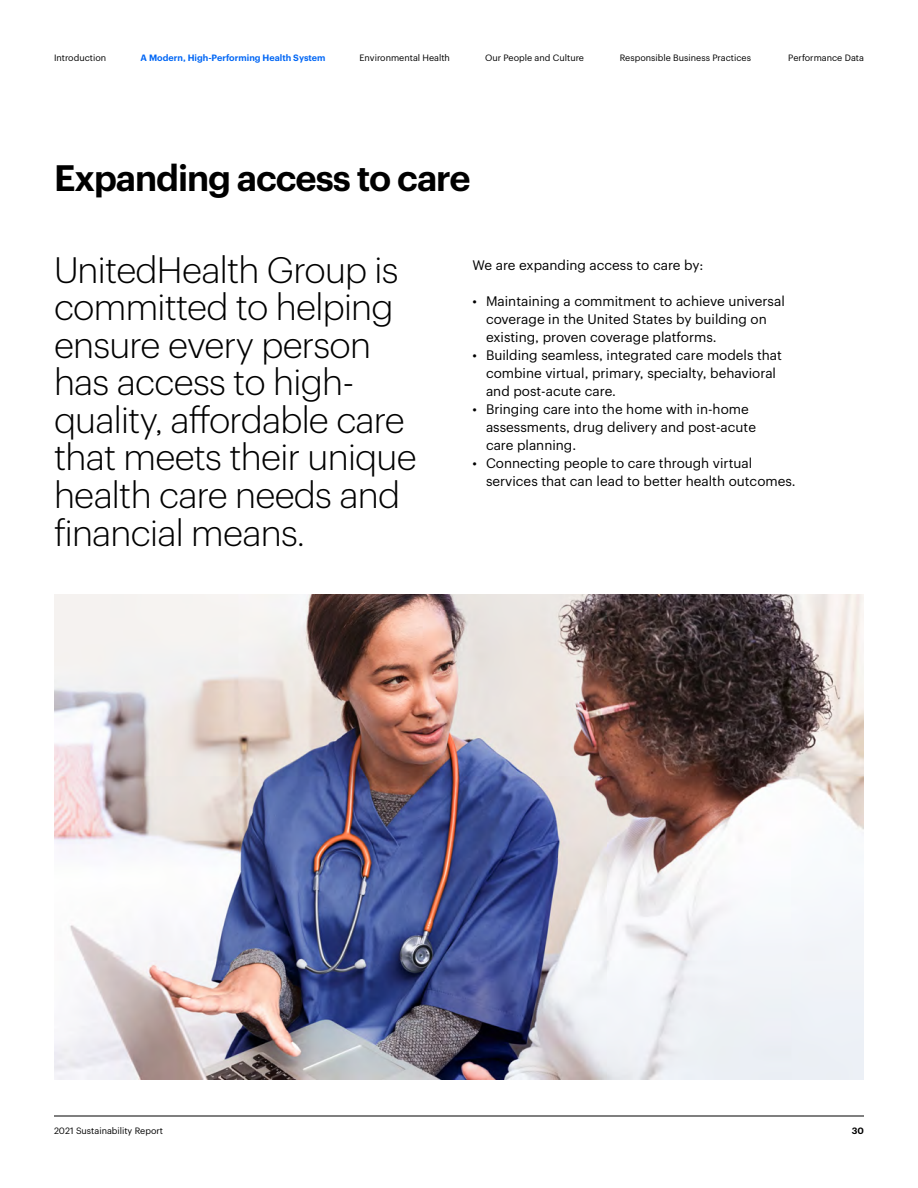
<style>
.page{position:relative;width:918px;height:1188px;background:#fff}
.page>*{position:absolute;margin:0;border:0;box-sizing:border-box;transform-origin:0 0}
.t1{font:300 36px/37.5px "Graphik UHG";letter-spacing:-.02em;color:#000}
.t2{font:600 36px "Graphik UHG";letter-spacing:-.03em;color:#000}
.t3{font:13.5px/18px "Graphik UHG";color:#000}
.t4{font:9px "Graphik UHG";color:#000}
.t5{font:600 9px "Graphik UHG";color:#0066f5}
.t6{font:600 9px "Graphik UHG";color:#000}
</style>
<div class="page">
<hr style="left:54px;top:1116px;width:810px;height:1px;background:#000">
<img style="left:54px;top:594px;width:810px;height:486px">
<p class="t4" style="left:54px;top:51px;width:54px">Introduction</p>
<p class="t5" style="left:141px;top:51px;width:186px">A Modern, High-Performing Health System</p>
<p class="t4" style="left:360px;top:51px;width:92px">Environmental Health</p>
<p class="t4" style="left:485px;top:51px;width:100px">Our People and Culture</p>
<p class="t4" style="left:620px;top:51px;width:133px">Responsible Business Practices</p>
<p class="t4" style="left:788px;top:51px;width:77px">Performance Data</p>
<h1 class="t2" style="left:54px;top:151px;width:418px">Expanding access to care</h1>
<h1 class="t1" style="left:54px;top:248px;width:364px">UnitedHealth Group is committed to helping ensure every person has access to high&shy;quality, affordable care that meets their unique health care needs and financial means.</h1>
<p class="t3" style="left:472px;top:255px;width:232px">We are expanding access to care by:</p>
<p class="t3" style="left:486px;top:291px;width:300px;text-indent:-14px">• Maintaining a commitment to achieve universal coverage in the United States by building on existing, proven coverage platforms.</p>
<p class="t3" style="left:486px;top:345px;width:298px;text-indent:-14px">• Building seamless, integrated care models that combine virtual, primary, specialty, behavioral and post-acute care.</p>
<p class="t3" style="left:486px;top:399px;width:272px;text-indent:-14px">• Bringing care into the home with in-home assessments, drug delivery and post-acute care planning.</p>
<p class="t3" style="left:486px;top:453px;width:311px;text-indent:-14px">• Connecting people to care through virtual services that can lead to better health outcomes.</p>
<p class="t4" style="left:54px;top:1124px;width:111px">2021 Sustainability Report</p>
<p class="t6" style="left:852px;top:1124px;width:14px">30</p>
</div>
